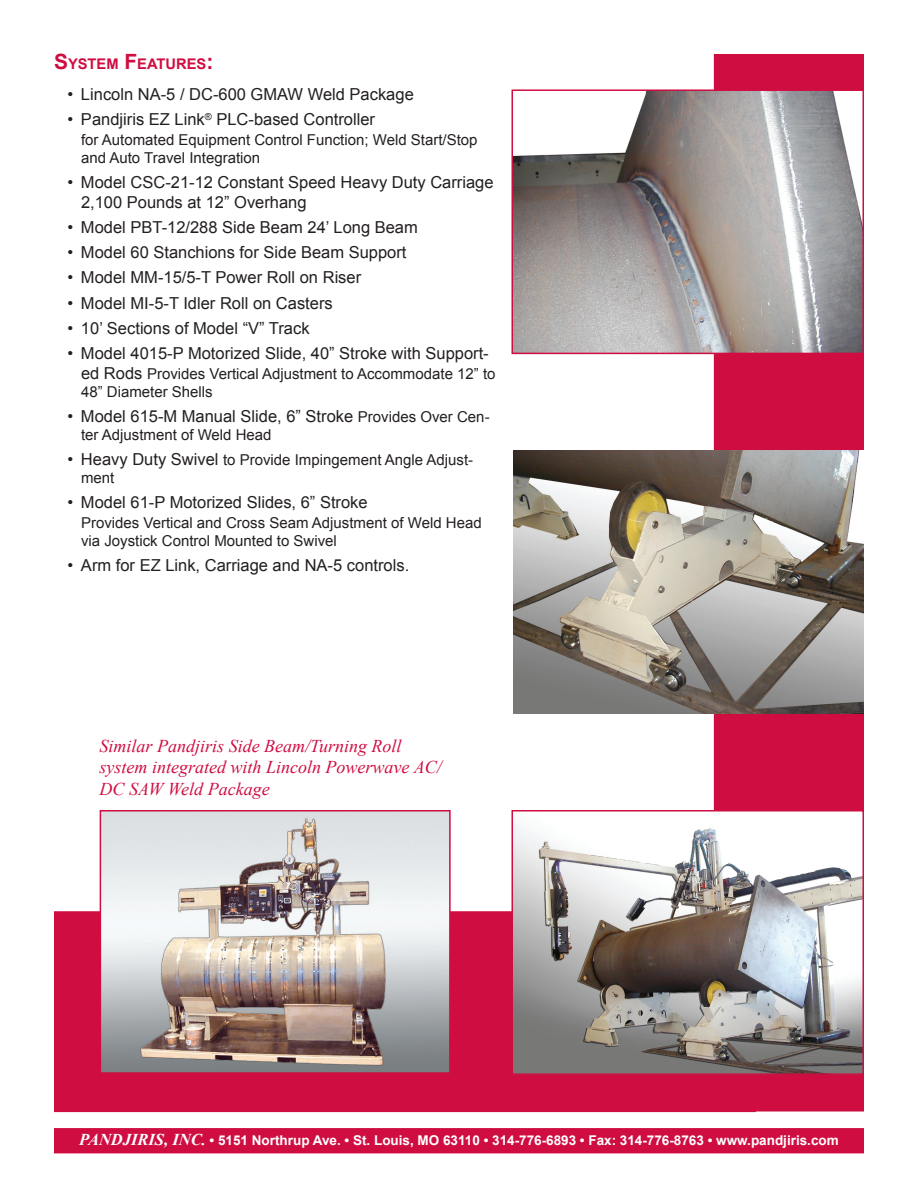
<style>
.page{position:relative;width:918px;height:1188px;background:#fff}
.page>*{position:absolute;margin:0;border:0;box-sizing:border-box;transform-origin:0 0}
.t1{font:italic 18px/21.6px "Times New Roman";color:#cf0d41}
.t2{font:16.5px/19.8px "Arial";color:#231f20}
.t3{font:15px/18px "Arial";color:#231f20}
.t4{font:700 14.7px "Arial";color:#cf0d41}
.t5{font:700 13.5px "Arial";color:#fff}
.s1{font-size:21px}
.s2{font-size:16.5px}
.s3{font-size:15px}
.s4{font-family:"Times New Roman";font-style:italic;font-size:16.5px}
</style>
<div class="page">
<div style="left:55px;top:912px;width:700px;height:199px;background:#cf0d41"></div>
<div style="left:54px;top:911px;width:702px;height:201px;border:2px solid #cf0d41"></div>
<div style="left:715px;top:55px;width:148px;height:1056px;background:#cf0d41"></div>
<div style="left:55px;top:1129px;width:808px;height:24px;background:#cf0d41"></div>
<div style="left:54px;top:1128px;width:810px;height:25px;border:2px solid #cf0d41"></div>
<img style="left:103px;top:813px;width:345px;height:258px">
<div style="left:100px;top:810px;width:351px;height:264px;border:2px solid #cf0d41"></div>
<img style="left:515px;top:92px;width:346px;height:259px">
<div style="left:512px;top:89px;width:352px;height:265px;border:2px solid #cf0d41"></div>
<img style="left:513px;top:450px;width:351px;height:263px">
<img style="left:515px;top:813px;width:346px;height:259px">
<div style="left:512px;top:810px;width:352px;height:265px;border:2px solid #cf0d41"></div>
<p class="t4" style="left:54px;top:54px;width:161px"><span class="s1">S</span>YSTEM <span class="s1">F</span>EATURES<span class="s1">:</span></p>
<p class="t2" style="left:68px;top:84px;width:348px">• Lincoln NA-5 / DC-600 GMAW Weld Package</p>
<p class="t2" style="left:68px;top:110px;width:309px">• Pandjiris EZ Link<sup>®</sup> PLC-based Controller</p>
<p class="t3" style="left:81px;top:131px;width:398px">for Automated Equipment Control Function; Weld Start/Stop and Auto Travel Integration</p>
<p class="t2" style="left:81px;top:173px;width:414px;text-indent:-14px">• Model CSC-21-12 Constant Speed Heavy Duty Carriage<br>2,100 Pounds at 12” Overhang</p>
<p class="t2" style="left:68px;top:218px;width:352px">• Model PBT-12/288 Side Beam 24’ Long Beam</p>
<p class="t2" style="left:68px;top:243px;width:341px">• Model 60 Stanchions for Side Beam Support</p>
<p class="t2" style="left:68px;top:268px;width:295px">• Model MM-15/5-T Power Roll on Riser</p>
<p class="t2" style="left:68px;top:293px;width:267px">• Model MI-5-T Idler Roll on Casters</p>
<p class="t2" style="left:68px;top:318px;width:244px">• 10’ Sections of Model “V” Track</p>
<p class="t2" style="left:68px;top:344px;width:423px">• Model 4015-P Motorized Slide, 40” Stroke with Support-</p>
<p class="t3" style="left:81px;top:365px;width:416px"><span class="s2">ed Rods</span> Provides Vertical Adjustment to Accommodate 12” to<br>48” Diameter Shells</p>
<p class="t2" style="left:68px;top:407px;width:424px">• Model 615-M Manual Slide, 6” Stroke <span class="s3">Provides Over Cen-</span></p>
<p class="t3" style="left:81px;top:426px;width:192px">ter Adjustment of Weld Head</p>
<p class="t3" style="left:81px;top:451px;width:394px;text-indent:-14px"><span class="s2">• Heavy Duty Swivel</span> to Provide Impingement Angle Adjust&shy;ment</p>
<p class="t2" style="left:68px;top:493px;width:302px">• Model 61-P Motorized Slides, 6” Stroke</p>
<p class="t3" style="left:81px;top:514px;width:402px">Provides Vertical and Cross Seam Adjustment of Weld Head via Joystick Control Mounted to Swivel</p>
<p class="t2" style="left:68px;top:556px;width:343px">• Arm for EZ Link, Carriage and NA-5 controls.</p>
<p class="t1" style="left:100px;top:734px;width:344px">Similar Pandjiris Side Beam/Turning Roll system integrated with Lincoln Powerwave AC/<br>DC SAW Weld Package</p>
<p class="t5" style="left:79px;top:1132px;width:761px"><span class="s4">PANDJIRIS, INC.</span> • 5151 Northrup Ave. • St. Louis, MO 63110 • 314-776-6893 • Fax: 314-776-8763 • www.pandjiris.com</p>
</div>
